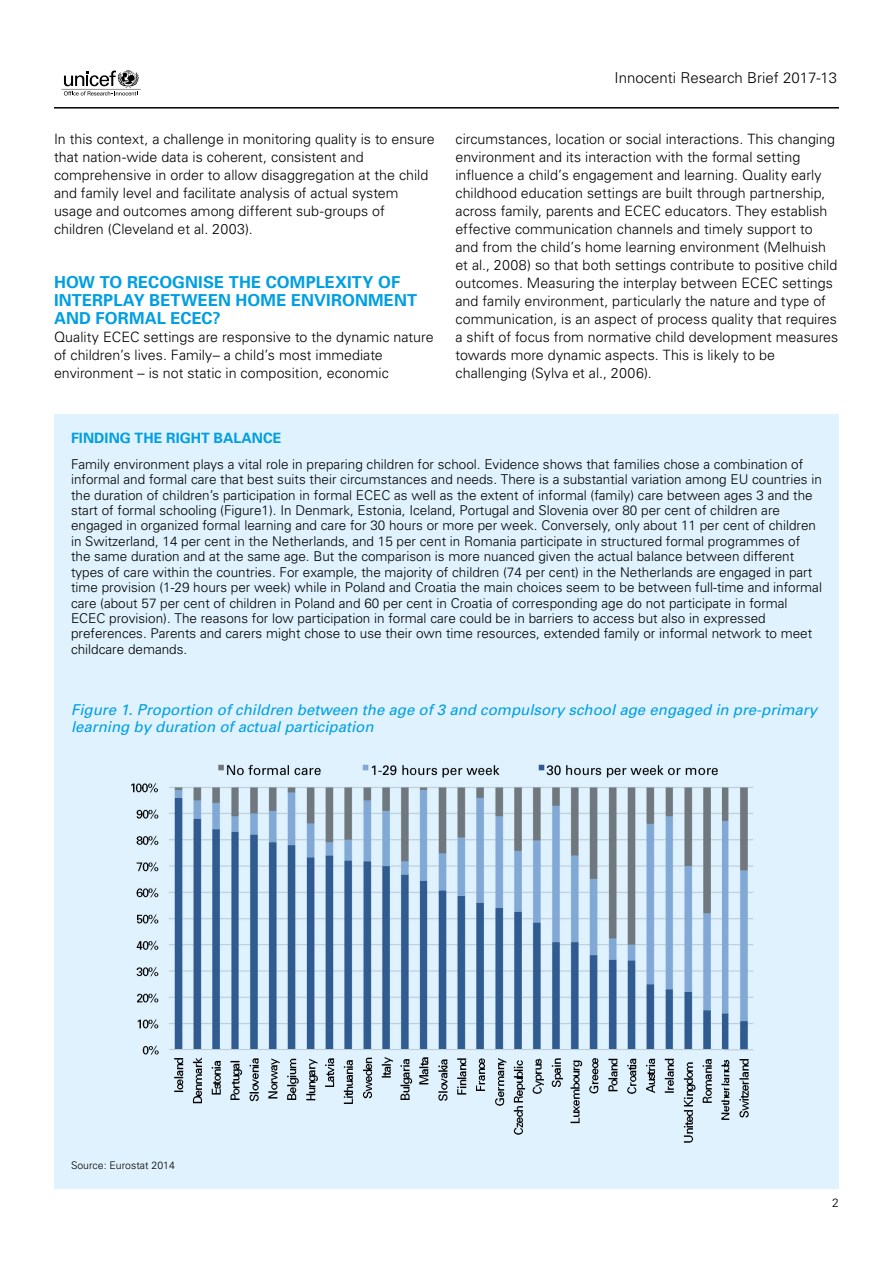
<style>
.page{position:relative;width:893px;height:1263px;background:#fff}
.page>*{position:absolute;margin:0;border:0;box-sizing:border-box;transform-origin:0 0}
.t1{font:700 16.5px/18px "Univers";letter-spacing:.005em;color:#009fe3}
.t2{font:italic 15px/17.1px "Univers";color:#009fe3}
.t3{font:300 15px "Univers";color:#000}
.t4{font:300 14.25px/18px "Univers";color:#000}
.t5{font:700 14.25px "Univers";letter-spacing:.005em;color:#009fe3}
.t6{font:300 13.5px/15.5px "Univers";color:#000}
.t7{font:300 12px "Univers";color:#000}
.t8{font:300 10.5px "Univers";color:#000}
</style>
<div class="page">
<hr style="left:54px;top:107px;width:785px;height:2px;background:#000">
<svg style="left:61px;top:70px;width:80px;height:26px"></svg>
<div style="left:54px;top:414px;width:785px;height:774px;background:#dff2fd"></div>
<img style="left:131px;top:764px;width:623px;height:379px">
<p class="t4" style="left:54px;top:130px;width:382px">In this context, a challenge in monitoring quality is to ensure that nation-wide data is coherent, consistent and comprehensive in order to allow disaggregation at the child and family level and facilitate analysis of actual system usage and outcomes among different sub-groups of children (Cleveland et al. 2003).</p>
<p class="t1" style="left:54px;top:273px;width:365px">HOW TO RECOGNISE THE COMPLEXITY OF<br>INTERPLAY BETWEEN HOME ENVIRONMENT<br>AND FORMAL ECEC?</p>
<p class="t4" style="left:54px;top:328px;width:381px">Quality ECEC settings are responsive to the dynamic nature of children’s lives. Family– a child’s most immediate environment – is not static in composition, economic</p>
<p class="t3" style="left:615px;top:69px;width:224px">Innocenti Research Brief 2017-13</p>
<p class="t4" style="left:455px;top:130px;width:384px">circumstances, location or social interactions. This changing environment and its interaction with the formal setting influence a child’s engagement and learning. Quality early childhood education settings are built through partnership, across family, parents and ECEC educators. They establish effective communication channels and timely support to and from the child’s home learning environment (Melhuish et al., 2008) so that both settings contribute to positive child outcomes. Measuring the interplay between ECEC settings and family environment, particularly the nature and type of communication, is an aspect of process quality that requires a shift of focus from normative child development measures towards more dynamic aspects. This is likely to be challenging (Sylva et al., 2006).</p>
<p class="t5" style="left:71px;top:428px;width:212px">FINDING THE RIGHT BALANCE</p>
<p class="t6" style="left:71px;top:456px;width:752px">Family environment plays a vital role in preparing children for school. Evidence shows that families chose a combination of informal and formal care that best suits their circumstances and needs. There is a substantial variation among EU countries in the duration of children’s participation in formal ECEC as well as the extent of informal (family) care between ages 3 and the start of formal schooling (Figure1). In Denmark, Estonia, Iceland, Portugal and Slovenia over 80 per cent of children are engaged in organized formal learning and care for 30 hours or more per week. Conversely, only about 11 per cent of children in Switzerland, 14 per cent in the Netherlands, and 15 per cent in Romania participate in structured formal programmes of the same duration and at the same age. But the comparison is more nuanced given the actual balance between different types of care within the countries. For example, the majority of children (74 per cent) in the Netherlands are engaged in part time provision (1-29 hours per week) while in Poland and Croatia the main choices seem to be between full-time and informal care (about 57 per cent of children in Poland and 60 per cent in Croatia of corresponding age do not participate in formal ECEC provision). The reasons for low participation in formal care could be in barriers to access but also in expressed preferences. Parents and carers might chose to use their own time resources, extended family or informal network to meet childcare demands.</p>
<p class="t2" style="left:71px;top:701px;width:747px">Figure 1. Proportion of children between the age of 3 and compulsory school age engaged in pre-primary learning by duration of actual participation</p>
<p class="t8" style="left:71px;top:1159px;width:105px">Source: Eurostat 2014</p>
<p class="t7" style="left:832px;top:1196px;width:8px">2</p>
</div>
